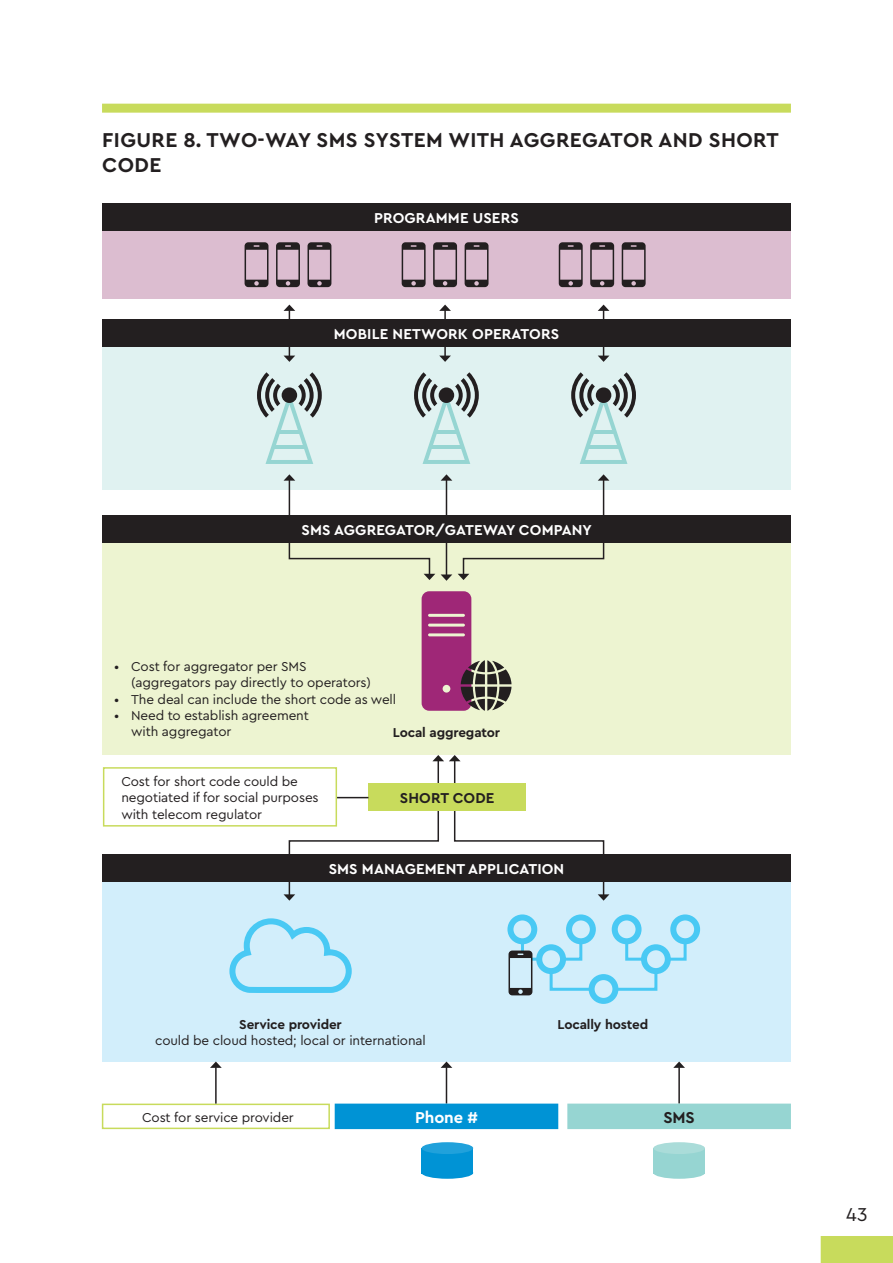
<style>
.page{position:relative;width:893px;height:1263px;background:#fff}
.page>*{position:absolute;margin:0;border:0;box-sizing:border-box;transform-origin:0 0}
.t1{font:700 21px/25.2px "Cera PRO";letter-spacing:.02em;color:#231f20}
.t2{font:19.5px "Cera PRO";color:#231f20}
.t3{font:700 16.5px "Cera PRO";letter-spacing:-.01em;color:#fff}
.t4{font:700 16.5px "Cera PRO";color:#231f20}
.t5{font:700 15px "Cera PRO";letter-spacing:.01em;color:#fff}
.t6{font:700 15px "Cera PRO";letter-spacing:.01em;color:#231f20}
.t7{font:13.5px/16.2px "Cera PRO";letter-spacing:-.01em;color:#231f20}
.t8{font:700 13.5px "Cera PRO";letter-spacing:-.01em;color:#231f20}
</style>
<div class="page">
<div style="left:821px;top:1236px;width:72px;height:27px;background:#c8db5c"></div>
<div style="left:102px;top:881px;width:689px;height:180px;background:#d2eefb"></div>
<svg style="left:284px;top:755px;width:325px;height:146px"></svg>
<svg style="left:229px;top:918px;width:123px;height:75px"></svg>
<div style="left:589px;top:974px;width:29px;height:30px;border:6px solid #49c9f4;border-radius:50%"></div>
<div style="left:507px;top:914px;width:30px;height:30px;border:6px solid #49c9f4;border-radius:50%"></div>
<div style="left:612px;top:914px;width:29px;height:30px;border:6px solid #49c9f4;border-radius:50%"></div>
<div style="left:566px;top:914px;width:30px;height:30px;border:6px solid #49c9f4;border-radius:50%"></div>
<div style="left:670px;top:914px;width:30px;height:30px;border:6px solid #49c9f4;border-radius:50%"></div>
<svg style="left:613px;top:937px;width:75px;height:55px"></svg>
<svg style="left:508px;top:937px;width:86px;height:58px"></svg>
<div style="left:102px;top:104px;width:689px;height:9px;background:#c8db5c"></div>
<div style="left:102px;top:231px;width:689px;height:68px;background:#dcbdd0"></div>
<div style="left:102px;top:543px;width:689px;height:212px;background:#edf4d1"></div>
<div style="left:102px;top:346px;width:689px;height:144px;background:#e0f2f1"></div>
<hr style="left:444px;top:310px;width:2px;height:46px;background:#231f20">
<svg style="left:439px;top:305px;width:12px;height:6px"></svg>
<svg style="left:439px;top:356px;width:12px;height:6px"></svg>
<hr style="left:289px;top:310px;width:1px;height:46px;background:#231f20">
<svg style="left:284px;top:305px;width:11px;height:6px"></svg>
<svg style="left:284px;top:356px;width:11px;height:6px"></svg>
<hr style="left:603px;top:310px;width:1px;height:46px;background:#231f20">
<svg style="left:598px;top:305px;width:11px;height:6px"></svg>
<svg style="left:598px;top:356px;width:11px;height:6px"></svg>
<div style="left:368px;top:783px;width:158px;height:27px;background:#c8db5c"></div>
<div style="left:103px;top:767px;width:234px;height:59px;border:2px solid #c8db5c"></div>
<div style="left:102px;top:1103px;width:228px;height:26px;border:2px solid #c8db5c"></div>
<svg style="left:414px;top:372px;width:65px;height:92px"></svg>
<div style="left:439px;top:387px;width:15px;height:16px;background:#231f20;border-radius:50%"></div>
<svg style="left:257px;top:372px;width:65px;height:92px"></svg>
<div style="left:282px;top:387px;width:15px;height:16px;background:#231f20;border-radius:50%"></div>
<svg style="left:571px;top:372px;width:65px;height:92px"></svg>
<div style="left:596px;top:387px;width:15px;height:16px;background:#231f20;border-radius:50%"></div>
<hr style="left:337px;top:797px;width:31px;height:1px;background:#231f20">
<svg style="left:245px;top:242px;width:23px;height:45px"></svg>
<svg style="left:276px;top:242px;width:24px;height:45px"></svg>
<svg style="left:307px;top:242px;width:24px;height:45px"></svg>
<svg style="left:402px;top:242px;width:24px;height:45px"></svg>
<svg style="left:433px;top:242px;width:24px;height:45px"></svg>
<svg style="left:465px;top:242px;width:23px;height:45px"></svg>
<svg style="left:559px;top:242px;width:24px;height:45px"></svg>
<svg style="left:590px;top:242px;width:24px;height:45px"></svg>
<svg style="left:622px;top:242px;width:24px;height:45px"></svg>
<svg style="left:422px;top:591px;width:89px;height:120px"></svg>
<hr style="left:678px;top:1067px;width:2px;height:36px;background:#231f20">
<svg style="left:673px;top:1061px;width:12px;height:7px"></svg>
<hr style="left:446px;top:1067px;width:1px;height:36px;background:#231f20">
<svg style="left:441px;top:1061px;width:11px;height:7px"></svg>
<hr style="left:215px;top:1067px;width:2px;height:36px;background:#231f20">
<svg style="left:210px;top:1061px;width:12px;height:7px"></svg>
<div style="left:335px;top:1103px;width:223px;height:26px;background:#0093d5"></div>
<div style="left:567px;top:1103px;width:224px;height:26px;background:#96d5d2"></div>
<hr style="left:446px;top:480px;width:1px;height:95px;background:#231f20">
<svg style="left:441px;top:574px;width:11px;height:7px"></svg>
<svg style="left:441px;top:474px;width:11px;height:7px"></svg>
<svg style="left:284px;top:474px;width:151px;height:106px"></svg>
<svg style="left:458px;top:474px;width:151px;height:106px"></svg>
<div style="left:102px;top:516px;width:689px;height:27px;background:#231f20"></div>
<div style="left:102px;top:319px;width:689px;height:27px;background:#231f20"></div>
<div style="left:102px;top:204px;width:689px;height:27px;background:#231f20"></div>
<div style="left:102px;top:854px;width:689px;height:27px;background:#231f20"></div>
<div style="left:422px;top:1148px;width:51px;height:25px;background:#0093d5"></div>
<div style="left:422px;top:1142px;width:51px;height:12px;background:#20a1db;border-radius:50%"></div>
<div style="left:422px;top:1167px;width:51px;height:12px;background:#0093d5;border-radius:50%"></div>
<div style="left:653px;top:1148px;width:52px;height:25px;background:#96d5d2"></div>
<div style="left:653px;top:1142px;width:52px;height:12px;background:#aadcd9;border-radius:50%"></div>
<div style="left:653px;top:1167px;width:52px;height:12px;background:#96d5d2;border-radius:50%"></div>
<p class="t1" style="left:102px;top:126px;width:678px">FIGURE 8. TWO-WAY SMS SYSTEM WITH AGGREGATOR AND SHORT<br>CODE</p>
<p class="t5" style="left:374px;top:208px;width:146px">PROGRAMME USERS</p>
<p class="t5" style="left:334px;top:324px;width:227px">MOBILE NETWORK OPERATORS</p>
<p class="t5" style="left:302px;top:520px;width:292px">SMS AGGREGATOR/GATEWAY COMPANY</p>
<p class="t7" style="left:131px;top:658px;width:241px;text-indent:-17px">• Cost for aggregator per SMS (aggregators pay directly to operators)</p>
<p class="t7" style="left:114px;top:690px;width:283px">• The deal can include the short code as well</p>
<p class="t7" style="left:131px;top:706px;width:179px;text-indent:-17px">• Need to establish agreement with aggregator</p>
<p class="t7" style="left:121px;top:773px;width:199px">Cost for short code could be negotiated if for social purposes with telecom regulator</p>
<p class="t8" style="left:393px;top:723px;width:109px">Local aggregator</p>
<p class="t6" style="left:400px;top:788px;width:96px">SHORT CODE</p>
<p class="t5" style="left:329px;top:859px;width:237px">SMS MANAGEMENT APPLICATION</p>
<p class="t8" style="left:239px;top:1015px;width:104px">Service provider</p>
<p class="t7" style="left:155px;top:1031px;width:272px">could be cloud hosted; local or international</p>
<p class="t8" style="left:557px;top:1015px;width:92px">Locally hosted</p>
<p class="t7" style="left:142px;top:1108px;width:153px">Cost for service provider</p>
<p class="t3" style="left:415px;top:1106px;width:64px">Phone #</p>
<p class="t4" style="left:663px;top:1106px;width:33px">SMS</p>
<h2 class="t2" style="left:846px;top:1202px;width:23px">43</h2>
</div>
